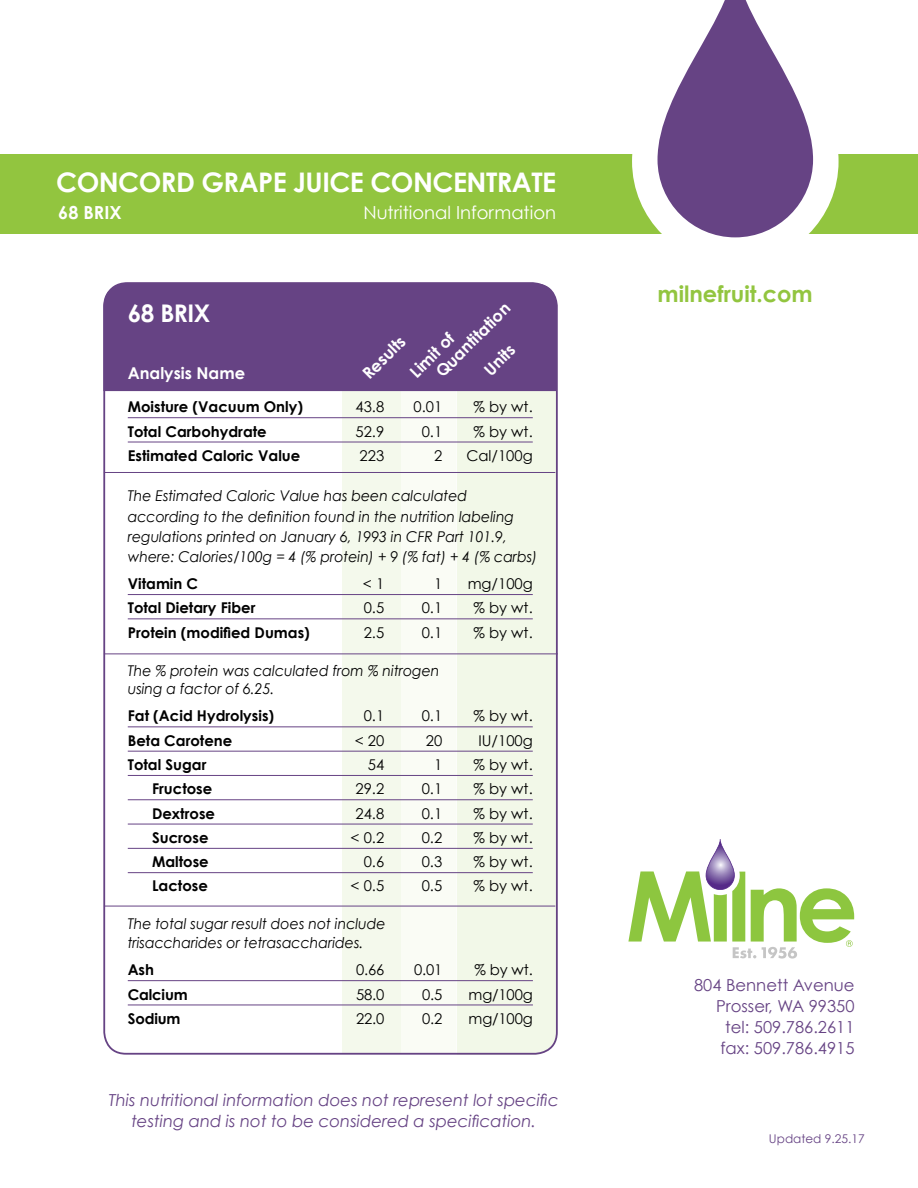
<style>
.page{position:relative;width:918px;height:1188px;background:#fff}
.page>*{position:absolute;margin:0;border:0;box-sizing:border-box;transform-origin:0 0}
.t1{font:700 27px "Century Gothic";letter-spacing:-.02em;color:#fff}
.t2{font:700 24.3px "Century Gothic";letter-spacing:-.02em;color:#fff}
.t3{font:700 22.5px "Century Gothic";color:#92c53f}
.t4{font:18px "Century Gothic";color:#fff}
.t5{font:700 18px "Century Gothic";color:#fff}
.t6{font:italic 16.5px/21px "Century Gothic";color:#664384;text-align:center}
.t7{font:16.5px/21px "Century Gothic";color:#664384;text-align:right}
.t8{font:700 16.35px/18.1px "Century Gothic";color:#fff}
.t9{font:italic 14.85px/20.2px "Century Gothic";color:#000;scale:.95 1}
.t10{font:14.85px "Century Gothic";color:#000}
.t11{font:700 14.85px "Century Gothic";color:#000}
.t12{font:12px "Century Gothic";color:#664384}
</style>
<div class="page">
<div style="left:0;top:154px;width:918px;height:79px;background:#92c53f"></div>
<svg style="left:628px;top:839px;width:226px;height:120px"></svg>
<svg style="left:632px;top:151px;width:207px;height:87px;fill:#fff"></svg>
<svg style="left:658px;top:0;width:155px;height:237px"></svg>
<div style="left:457px;top:391px;width:100px;height:661px;background:#f2f8e8"></div>
<div style="left:342px;top:378px;width:60px;height:675px;background:#f4f9ec"></div>
<div style="left:402px;top:377px;width:54px;height:676px;background:#fafcf5"></div>
<div style="left:103px;top:282px;width:454px;height:109px;background:#664384"></div>
<hr style="left:128px;top:417px;width:405px;height:1px;background:#664384">
<hr style="left:128px;top:442px;width:405px;height:1px;background:#664384">
<hr style="left:128px;top:594px;width:405px;height:1px;background:#664384">
<hr style="left:128px;top:619px;width:405px;height:1px;background:#664384">
<hr style="left:128px;top:727px;width:405px;height:1px;background:#664384">
<hr style="left:128px;top:751px;width:405px;height:1px;background:#664384">
<hr style="left:128px;top:775px;width:405px;height:1px;background:#664384">
<hr style="left:128px;top:800px;width:405px;height:1px;background:#664384">
<hr style="left:128px;top:824px;width:405px;height:1px;background:#664384">
<hr style="left:128px;top:848px;width:405px;height:1px;background:#664384">
<hr style="left:128px;top:872px;width:405px;height:1px;background:#664384">
<hr style="left:128px;top:980px;width:405px;height:1px;background:#664384">
<hr style="left:128px;top:1005px;width:405px;height:1px;background:#664384">
<hr style="left:104px;top:472px;width:451px;height:1px;background:#664384">
<hr style="left:104px;top:653px;width:454px;height:1px;background:#664384">
<hr style="left:104px;top:906px;width:451px;height:1px;background:#664384">
<h1 class="t1" style="left:56px;top:165px;width:502px">CONCORD GRAPE JUICE CONCENTRATE</h1>
<p class="t5" style="left:58px;top:201px;width:65px">68 BRIX</p>
<p class="t4" style="left:363px;top:202px;width:194px">Nutritional Information</p>
<p class="t8" style="left:419px;top:355px;width:99px;text-indent:-18px;rotate:-45deg">Limit of<br>Quantitation</p>
<h2 class="t2" style="left:128px;top:298px;width:84px">68 BRIX</h2>
<p class="t8" style="left:359px;top:369px;width:54px;rotate:-45deg">Results</p>
<p class="t8" style="left:480px;top:366px;width:38px;rotate:-45deg">Units</p>
<p class="t8" style="left:128px;top:363px;width:119px">Analysis Name</p>
<p class="t11" style="left:128px;top:398px;width:177px">Moisture (Vacuum Only)</p>
<p class="t10" style="left:355px;top:398px;width:30px">43.8</p>
<p class="t10" style="left:414px;top:398px;width:30px">0.01</p>
<p class="t10" style="left:473px;top:398px;width:61px">% by wt.</p>
<p class="t11" style="left:128px;top:422px;width:140px">Total Carbohydrate</p>
<p class="t10" style="left:355px;top:422px;width:30px">52.9</p>
<p class="t10" style="left:422px;top:422px;width:22px">0.1</p>
<p class="t10" style="left:473px;top:422px;width:61px">% by wt.</p>
<p class="t11" style="left:128px;top:446px;width:174px">Estimated Caloric Value</p>
<p class="t10" style="left:360px;top:446px;width:26px">223</p>
<p class="t10" style="left:434px;top:446px;width:10px">2</p>
<p class="t10" style="left:466px;top:446px;width:68px">Cal/100g</p>
<p class="t9" style="left:128px;top:486px;width:433px">The Estimated Caloric Value has been calculated according to the definition found in the nutrition labeling regulations printed on January 6, 1993 in CFR Part 101.9, where: Calories/100g = 4 (% protein) + 9 (% fat) + 4 (% carbs)</p>
<p class="t11" style="left:128px;top:574px;width:72px">Vitamin C</p>
<p class="t10" style="left:363px;top:575px;width:23px">&lt; 1</p>
<p class="t10" style="left:434px;top:575px;width:10px">1</p>
<p class="t10" style="left:468px;top:575px;width:67px">mg/100g</p>
<p class="t11" style="left:128px;top:599px;width:129px">Total Dietary Fiber</p>
<p class="t10" style="left:364px;top:599px;width:22px">0.5</p>
<p class="t10" style="left:422px;top:599px;width:22px">0.1</p>
<p class="t10" style="left:473px;top:599px;width:61px">% by wt.</p>
<p class="t11" style="left:128px;top:623px;width:184px">Protein (modified Dumas)</p>
<p class="t10" style="left:364px;top:623px;width:22px">2.5</p>
<p class="t10" style="left:422px;top:623px;width:22px">0.1</p>
<p class="t10" style="left:473px;top:623px;width:61px">% by wt.</p>
<p class="t9" style="left:128px;top:660px;width:330px;line-height:18.9px">The % protein was calculated from % nitrogen using a factor of 6.25.</p>
<p class="t11" style="left:128px;top:707px;width:148px">Fat (Acid Hydrolysis)</p>
<p class="t10" style="left:364px;top:707px;width:22px">0.1</p>
<p class="t10" style="left:422px;top:707px;width:22px">0.1</p>
<p class="t10" style="left:473px;top:707px;width:61px">% by wt.</p>
<p class="t11" style="left:128px;top:731px;width:106px">Beta Carotene</p>
<p class="t10" style="left:355px;top:731px;width:31px">&lt; 20</p>
<p class="t10" style="left:426px;top:731px;width:18px">20</p>
<p class="t10" style="left:479px;top:731px;width:56px">IU/100g</p>
<p class="t11" style="left:128px;top:755px;width:80px">Total Sugar</p>
<p class="t10" style="left:368px;top:756px;width:18px">54</p>
<p class="t10" style="left:434px;top:756px;width:10px">1</p>
<p class="t10" style="left:473px;top:756px;width:61px">% by wt.</p>
<p class="t11" style="left:152px;top:780px;width:62px">Fructose</p>
<p class="t10" style="left:355px;top:780px;width:30px">29.2</p>
<p class="t10" style="left:422px;top:780px;width:22px">0.1</p>
<p class="t10" style="left:473px;top:780px;width:61px">% by wt.</p>
<p class="t11" style="left:152px;top:804px;width:64px">Dextrose</p>
<p class="t10" style="left:355px;top:804px;width:30px">24.8</p>
<p class="t10" style="left:422px;top:804px;width:22px">0.1</p>
<p class="t10" style="left:473px;top:804px;width:61px">% by wt.</p>
<p class="t11" style="left:152px;top:828px;width:58px">Sucrose</p>
<p class="t10" style="left:351px;top:828px;width:35px">&lt; 0.2</p>
<p class="t10" style="left:422px;top:828px;width:22px">0.2</p>
<p class="t10" style="left:473px;top:828px;width:61px">% by wt.</p>
<p class="t11" style="left:152px;top:852px;width:58px">Maltose</p>
<p class="t10" style="left:364px;top:853px;width:22px">0.6</p>
<p class="t10" style="left:422px;top:853px;width:22px">0.3</p>
<p class="t10" style="left:473px;top:853px;width:61px">% by wt.</p>
<p class="t11" style="left:152px;top:877px;width:57px">Lactose</p>
<p class="t10" style="left:351px;top:877px;width:35px">&lt; 0.5</p>
<p class="t10" style="left:422px;top:877px;width:22px">0.5</p>
<p class="t10" style="left:473px;top:877px;width:61px">% by wt.</p>
<p class="t9" style="left:128px;top:914px;width:273px;line-height:18.9px">The total sugar result does not include trisaccharides or tetrasaccharides.</p>
<p class="t11" style="left:128px;top:960px;width:28px">Ash</p>
<p class="t10" style="left:356px;top:961px;width:30px">0.66</p>
<p class="t10" style="left:414px;top:961px;width:30px">0.01</p>
<p class="t10" style="left:475px;top:961px;width:60px">% by wt.</p>
<p class="t11" style="left:128px;top:985px;width:61px">Calcium</p>
<p class="t10" style="left:356px;top:985px;width:30px">58.0</p>
<p class="t10" style="left:422px;top:985px;width:22px">0.5</p>
<p class="t10" style="left:469px;top:985px;width:66px">mg/100g</p>
<p class="t11" style="left:128px;top:1009px;width:54px">Sodium</p>
<p class="t10" style="left:356px;top:1009px;width:30px">22.0</p>
<p class="t10" style="left:422px;top:1009px;width:22px">0.2</p>
<p class="t10" style="left:469px;top:1009px;width:66px">mg/100g</p>
<p class="t6" style="left:109px;top:1089px;width:451px">This nutritional information does not represent lot specific testing and is not to be considered a specification.</p>
<h3 class="t3" style="left:658px;top:280px;width:157px">milnefruit.com</h3>
<p class="t7" style="left:694px;top:974px;width:162px">804 Bennett Avenue<br>Prosser, WA 99350 tel: 509.786.2611 fax: 509.786.4915</p>
<p class="t12" style="left:769px;top:1131px;width:97px">Updated 9.25.17</p>
</div>
